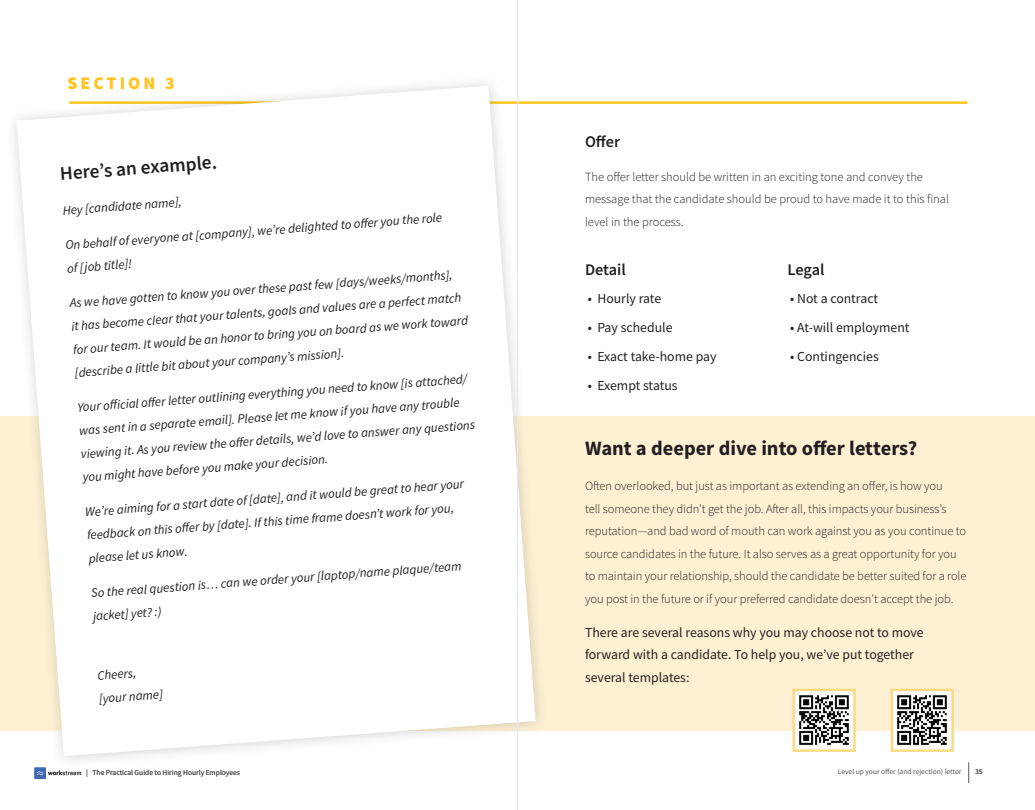
<style>
.page{position:relative;width:1035px;height:810px;background:#fff}
.page>*{position:absolute;margin:0;border:0;box-sizing:border-box;transform-origin:0 0}
.Body{font:700 20.38px "Source Sans Pro";color:#231f20}
.Body-2{font:600 19.38px "Source Sans Pro";color:#231f20}
.t1{font:900 17.75px "Source Sans Pro";letter-spacing:.17em;color:#fec521}
.Body-3{font:600 16.25px "Source Sans Pro";color:#231f20}
.Body-4{font:13.75px/22.5px "Source Sans Pro";color:#231f20}
.Body-5{font:italic 12.88px/23.4px "Source Sans Pro";color:#231f20}
.Body-6{font:300 12.5px/22.5px "Source Sans Pro";letter-spacing:-.005em;color:#231f20}
.t2{font:7.5px "Source Sans Pro";color:#57585a}
.t3{font:700 7.5px "Source Sans Pro";color:#57585a}
</style>
<div class="page">
<div style="left:0;top:416px;width:1035px;height:315px;background:#fef1d3"></div>
<img style="left:796px;top:692px;width:57px;height:53px">
<div style="left:793px;top:689px;width:63px;height:63px;border:2px solid #fed984"></div>
<img style="left:894px;top:692px;width:57px;height:53px">
<div style="left:891px;top:689px;width:63px;height:63px;border:2px solid #fed984"></div>
<hr style="left:69px;top:101px;width:898px;height:3px;background:#fec521">
<div style="left:5px;top:74px;width:544px;height:696px;background:#231f20;opacity:.2"></div>
<svg style="left:17px;top:86px;width:519px;height:670px"></svg>
<svg style="left:34px;top:768px;width:47px;height:11px"></svg>
<svg style="left:968px;top:762px;width:1px;height:21px"></svg>
<hr style="left:517px;top:0;width:1px;height:810px;background:#e7e9f4">
<p class="t1" style="left:68px;top:71px;width:109px">SECTION 3</p>
<p class="Body-2" style="left:59px;top:160px;width:159px;rotate:-4deg">Here’s an example.</p>
<p class="Body-5" style="left:62px;top:198px;width:121px;rotate:-4deg">Hey [candidate name],</p>
<p class="Body-5" style="left:65px;top:232px;width:379px;line-height:24px;rotate:-4deg">On behalf of everyone at [company], we’re delighted to off er you the role of [job title]!</p>
<p class="Body-5" style="left:69px;top:291px;width:398px;rotate:-4deg">As we have gotten to know you over these past few [days/weeks/months],<br>it has become clear that your talents, goals and values are a perfect match for our team. It would be an honor to bring you on board as we work toward [describe a little bit about your company’s mission].</p>
<p class="Body-5" style="left:77px;top:395px;width:397px;rotate:-4deg">Your off icial off er letter outlining everything you need to know [is attached/ was sent in a separate email]. Please let me know if you have any trouble viewing it. As you review the off er details, we’d love to answer any questions you might have before you make your decision.</p>
<p class="Body-5" style="left:84px;top:499px;width:381px;rotate:-4deg">We’re aiming for a start date of [date], and it would be great to hear your feedback on this off er by [date]. If this time frame doesn’t work for you, please let us know.</p>
<p class="Body-5" style="left:90px;top:580px;width:373px;line-height:24px;rotate:-4deg">So the real question is… can we order your [laptop/name plaque/team jacket] yet? :)</p>
<p class="Body-5" style="left:97px;top:664px;width:66px;rotate:-4deg">Cheers, [your name]</p>
<p class="Body-3" style="left:585px;top:131px;width:37px">Offer</p>
<p class="Body-6" style="left:585px;top:166px;width:365px">The offer letter should be written in an exciting tone and convey the message that the candidate should be proud to have made it to this final level in the process.</p>
<p class="Body-3" style="left:585px;top:259px;width:42px">Detail</p>
<p class="Body-4" style="left:588px;top:288px;width:75px">• Hourly rate</p>
<p class="Body-4" style="left:588px;top:316px;width:86px">• Pay schedule</p>
<p class="Body-4" style="left:588px;top:345px;width:130px">• Exact take-home pay</p>
<p class="Body-4" style="left:588px;top:374px;width:91px">• Exempt status</p>
<p class="Body-3" style="left:788px;top:259px;width:38px">Legal</p>
<p class="Body-4" style="left:790px;top:288px;width:89px">• Not a contract</p>
<p class="Body-4" style="left:790px;top:316px;width:121px">• At-will employment</p>
<p class="Body-4" style="left:790px;top:345px;width:90px">• Contingencies</p>
<p class="Body" style="left:585px;top:435px;width:334px">Want a deeper dive into offer letters?</p>
<p class="Body-6" style="left:585px;top:475px;width:383px">Often overlooked, but just as important as extending an offer, is how you<br>tell someone they didn’t get the job. After all, this impacts your business’s reputation—and bad word of mouth can work against you as you continue to source candidates in the future. It also serves as a great opportunity for you to maintain your relationship, should the candidate be better suited for a role you post in the future or if your preferred candidate doesn't accept the job.</p>
<p class="Body-4" style="left:585px;top:621px;width:340px">There are several reasons why you may choose not to move forward with a candidate. To help you, we’ve put together several templates:</p>
<p class="t2" style="left:86px;top:768px;width:155px">| The Practical Guide to Hiring Hourly Employees</p>
<p class="t2" style="left:838px;top:767px;width:125px">Level up your offer (and rejection) letter</p>
<p class="t3" style="left:975px;top:767px;width:9px">35</p>
</div>
